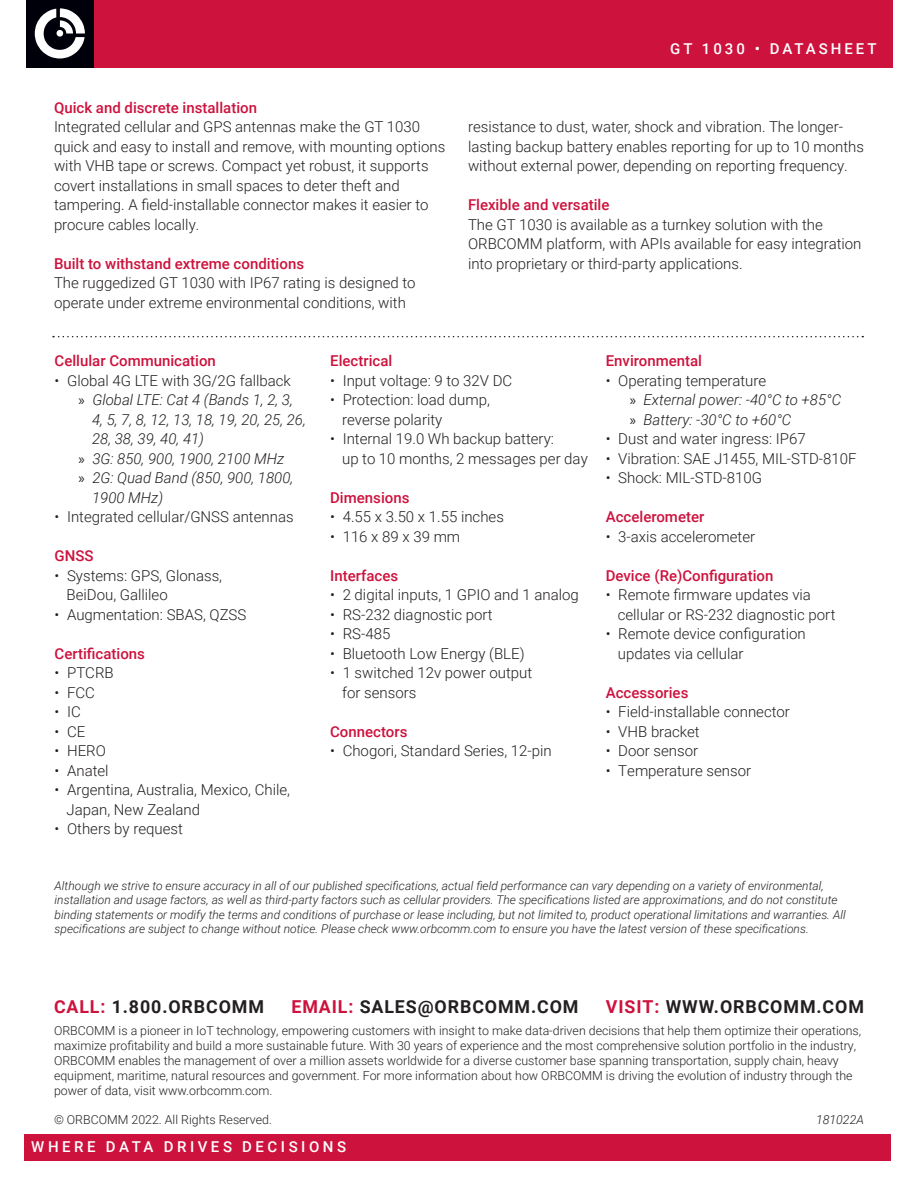
<style>
.page{position:relative;width:918px;height:1188px;background:#fff}
.page>*{position:absolute;margin:0;border:0;box-sizing:border-box;transform-origin:0 0}
.t1{font:700 17.85px "Roboto";letter-spacing:.05em;color:#231f20}
.Body{font:300 15px/19.5px "Roboto";color:#231f20}
.t2{font:italic 300 15px/19.5px "Roboto";color:#231f20}
.subhead{font:500 15px "Roboto";color:#cd123d}
.Subhead{font:500 15px "Roboto";color:#cd123d}
.t3{font:500 15px "Roboto";letter-spacing:.235em;color:#fff}
.t4{font:500 15px "Roboto";letter-spacing:.2em;color:#fff}
.t5{font:300 12.3px/14.9px "Roboto";color:#231f20}
.t6{font:italic 300 12.3px "Roboto";color:#231f20}
.Subhead-2{font:italic 300 12px/14.4px "Roboto";color:#231f20}
.s1{font-family:"Myriad Pro";font-weight:400;font-style:normal}
.s2{color:#cd123d}
</style>
<div class="page">
<div style="left:27px;top:0;width:866px;height:68px;background:#cd123d"></div>
<div style="left:24px;top:1134px;width:867px;height:27px;background:#cd123d"></div>
<div style="left:27px;top:0;width:67px;height:68px;background:#00000b"></div>
<svg style="left:35px;top:8px;width:50px;height:50px"></svg>
<svg style="left:53px;top:336px;width:810px;height:1px"></svg>
<p class="Subhead" style="left:54px;top:97px;width:205px">Quick and discrete installation</p>
<p class="Body" style="left:54px;top:116px;width:393px">Integrated cellular and GPS antennas make the GT 1030 quick and easy to install and remove, with mounting options with VHB tape or screws. Compact yet robust, it supports covert installations in small spaces to deter theft and tampering. A field-installable connector makes it easier to procure cables locally.</p>
<p class="Subhead" style="left:54px;top:253px;width:252px">Built to withstand extreme conditions</p>
<p class="Body" style="left:54px;top:272px;width:363px">The ruggedized GT 1030 with IP67 rating is designed to operate under extreme environmental conditions, with</p>
<p class="t4" style="left:670px;top:38px;width:208px">GT 1030 • DATASHEET</p>
<p class="Body" style="left:468px;top:116px;width:397px">resistance to dust, water, shock and vibration. The longer&shy;lasting backup battery enables reporting for up to 10 months without external power, depending on reporting frequency.</p>
<p class="Subhead" style="left:468px;top:194px;width:143px">Flexible and versatile</p>
<p class="Body" style="left:468px;top:214px;width:395px">The GT 1030 is available as a turnkey solution with the<br>ORBCOMM platform, with APIs available for easy integration into proprietary or third-party applications.</p>
<p class="subhead" style="left:55px;top:350px;width:163px">Cellular Communication</p>
<p class="Body" style="left:55px;top:370px;width:238px">• Global 4G LTE with 3G/2G fallback</p>
<p class="t2" style="left:92px;top:389px;width:215px;text-indent:-14px"><span class="s1">»</span> Global LTE: Cat 4 (Bands 1, 2, 3,<br>4, 5, 7, 8, 12, 13, 18, 19, 20, 25, 26,<br>28, 38, 39, 40, 41)</p>
<p class="t2" style="left:79px;top:448px;width:207px"><span class="s1">»</span> 3G: 850, 900, 1900, 2100 MHz</p>
<p class="t2" style="left:92px;top:467px;width:203px;text-indent:-14px"><span class="s1">»</span> 2G: Quad Band (850, 900, 1800,<br>1900 MHz)</p>
<p class="Body" style="left:55px;top:506px;width:241px">• Integrated cellular/GNSS antennas</p>
<p class="subhead" style="left:55px;top:545px;width:40px">GNSS</p>
<p class="Body" style="left:67px;top:565px;width:157px;text-indent:-12px">• Systems: GPS, Glonass,<br>BeiDou, Gallileo</p>
<p class="Body" style="left:55px;top:604px;width:193px">• Augmentation: SBAS, QZSS</p>
<p class="subhead" style="left:55px;top:643px;width:92px">Certifications</p>
<p class="Body" style="left:55px;top:662px;width:61px">• PTCRB</p>
<p class="Body" style="left:55px;top:682px;width:42px">• FCC</p>
<p class="Body" style="left:55px;top:701px;width:28px">• IC</p>
<p class="Body" style="left:55px;top:721px;width:32px">• CE</p>
<p class="Body" style="left:55px;top:740px;width:53px">• HERO</p>
<p class="Body" style="left:55px;top:760px;width:56px">• Anatel</p>
<p class="Body" style="left:67px;top:779px;width:225px;text-indent:-12px">• Argentina, Australia, Mexico, Chile,<br>Japan, New Zealand</p>
<p class="Body" style="left:55px;top:818px;width:130px">• Others by request</p>
<p class="subhead" style="left:330px;top:350px;width:64px">Electrical</p>
<p class="Body" style="left:330px;top:370px;width:184px">• Input voltage: 9 to 32V DC</p>
<p class="Body" style="left:342px;top:389px;width:149px;text-indent:-12px">• Protection: load dump, reverse polarity</p>
<p class="Body" style="left:342px;top:428px;width:247px;text-indent:-12px">• Internal 19.0 Wh backup battery:<br>up to 10 months, 2 messages per day</p>
<p class="subhead" style="left:330px;top:487px;width:81px">Dimensions</p>
<p class="Body" style="left:330px;top:506px;width:175px">• 4.55 x 3.50 x 1.55 inches</p>
<p class="Body" style="left:330px;top:526px;width:132px">• 116 x 89 x 39 mm</p>
<p class="subhead" style="left:330px;top:565px;width:70px">Interfaces</p>
<p class="Body" style="left:330px;top:584px;width:250px">• 2 digital inputs, 1 GPIO and 1 analog</p>
<p class="Body" style="left:330px;top:604px;width:164px">• RS-232 diagnostic port</p>
<p class="Body" style="left:330px;top:623px;width:62px">• RS-485</p>
<p class="Body" style="left:330px;top:643px;width:196px">• Bluetooth Low Energy (BLE)</p>
<p class="Body" style="left:342px;top:662px;width:191px;text-indent:-12px">• 1 switched 12v power output for sensors</p>
<p class="subhead" style="left:330px;top:721px;width:79px">Connectors</p>
<p class="Body" style="left:330px;top:740px;width:223px">• Chogori, Standard Series, 12-pin</p>
<p class="subhead" style="left:606px;top:350px;width:98px">Environmental</p>
<p class="Body" style="left:606px;top:370px;width:162px">• Operating temperature</p>
<p class="t2" style="left:630px;top:389px;width:213px"><span class="s1">»</span> External power: -40°C to +85°C</p>
<p class="t2" style="left:630px;top:409px;width:163px"><span class="s1">»</span> Battery: -30°C to +60°C</p>
<p class="Body" style="left:606px;top:428px;width:202px">• Dust and water ingress: IP67</p>
<p class="Body" style="left:606px;top:448px;width:252px">• Vibration: SAE J1455, MIL-STD-810F</p>
<p class="Body" style="left:606px;top:467px;width:158px">• Shock: MIL-STD-810G</p>
<p class="subhead" style="left:606px;top:506px;width:100px">Accelerometer</p>
<p class="Body" style="left:606px;top:526px;width:151px">• 3-axis accelerometer</p>
<p class="subhead" style="left:606px;top:565px;width:169px">Device (Re)Configuration</p>
<p class="Body" style="left:618px;top:584px;width:219px;text-indent:-12px">• Remote firmware updates via cellular or RS-232 diagnostic port</p>
<p class="Body" style="left:618px;top:623px;width:189px;text-indent:-12px">• Remote device configuration updates via cellular</p>
<p class="subhead" style="left:606px;top:682px;width:84px">Accessories</p>
<p class="Body" style="left:606px;top:701px;width:186px">• Field-installable connector</p>
<p class="Body" style="left:606px;top:721px;width:95px">• VHB bracket</p>
<p class="Body" style="left:606px;top:740px;width:94px">• Door sensor</p>
<p class="Body" style="left:606px;top:760px;width:147px">• Temperature sensor</p>
<p class="Subhead-2" style="left:55px;top:878px;width:793px">Although we strive to ensure accuracy in all of our published specifications, actual field performance can vary depending on a variety of environmental, installation and usage factors, as well as third-party factors such as cellular providers. The specifications listed are approximations, and do not constitute binding statements or modify the terms and conditions of purchase or lease including, but not limited to, product operational limitations and warranties. All specifications are subject to change without notice. Please check www.orbcomm.com to ensure you have the latest version of these specifications.</p>
<p class="t1" style="left:54px;top:994px;width:212px"><span class="s2">CALL:</span> 1.800.ORBCOMM</p>
<p class="t1" style="left:291px;top:994px;width:289px"><span class="s2">EMAIL:</span> SALES@ORBCOMM.COM</p>
<p class="t1" style="left:606px;top:994px;width:259px"><span class="s2">VISIT:</span> WWW.ORBCOMM.COM</p>
<p class="t5" style="left:54px;top:1023px;width:809px">ORBCOMM is a pioneer in IoT technology, empowering customers with insight to make data-driven decisions that help them optimize their operations, maximize profitability and build a more sustainable future. With 30 years of experience and the most comprehensive solution portfolio in the industry, ORBCOMM enables the management of over a million assets worldwide for a diverse customer base spanning transportation, supply chain, heavy equipment, maritime, natural resources and government. For more information about how ORBCOMM is driving the evolution of industry through the power of data, visit www.orbcomm.com.</p>
<p class="t5" style="left:54px;top:1112px;width:220px">© ORBCOMM 2022. All Rights Reserved.</p>
<p class="t6" style="left:816px;top:1111px;width:49px">181022A</p>
<p class="t3" style="left:31px;top:1137px;width:316px">WHERE DATA DRIVES DECISIONS</p>
</div>
